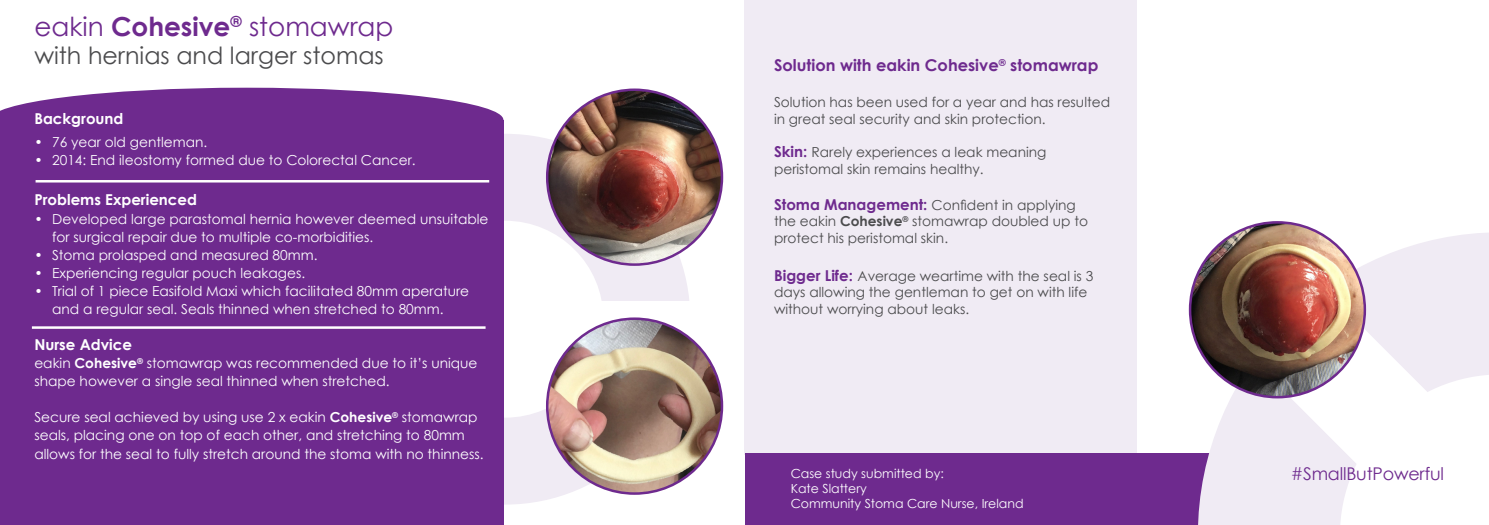
<style>
.page{position:relative;width:1489px;height:525px;background:#fff}
.page>*{position:absolute;margin:0;border:0;box-sizing:border-box;transform-origin:0 0}
.t1{font:26.25px "Century Gothic";color:#6e2a8e}
.t2{font:23.75px "Century Gothic";color:#4b4b4d}
.t3{font:17.5px "Century Gothic";letter-spacing:-.01em;color:#6e2a8e}
.t4{font:700 16.25px "Century Gothic";color:#6e2a8e}
.t5{font:700 15px "Century Gothic";color:#fff}
.t6{font:13.75px/18px "Century Gothic";color:#fff}
.t7{font:13.75px/16.5px "Century Gothic";color:#4b4b4d}
.t8{font:12.5px "Century Gothic";color:#fff}
.s1{font-weight:700}
.s2{font-weight:700;font-size:15px;color:#6e2a8e}
</style>
<div class="page">
<div style="left:744px;top:0;width:392px;height:454px;background:#f0ebf4"></div>
<div style="left:745px;top:453px;width:495px;height:71px;background:#6e2a8e"></div>
<svg style="left:1197px;top:232px;width:291px;height:292px;fill:#f0ebf4"></svg>
<svg style="left:1339px;top:374px;width:149px;height:150px"></svg>
<svg style="left:1214px;top:251px;width:229px;height:228px;fill:#f0ebf4"></svg>
<div style="left:319px;top:134px;width:371px;height:370px;background:#f0ebf4;border-radius:50%"></div>
<div style="left:406px;top:220px;width:197px;height:197px;background:#fff;border-radius:50%"></div>
<div style="left:0;top:120px;width:503px;height:404px;background:#6e2a8e"></div>
<svg style="left:0;top:88px;width:503px;height:32px;fill:#6e2a8e"></svg>
<hr style="left:36px;top:180px;width:453px;height:2px;background:#fff">
<hr style="left:32px;top:326px;width:453px;height:2px;background:#fff">
<div style="left:570px;top:301px;width:164px;height:53px;background:#fff"></div>
<img style="left:547px;top:90px;width:175px;height:174px;border-radius:87px">
<img style="left:547px;top:319px;width:175px;height:174px">
<img style="left:1189px;top:222px;width:175px;height:175px;border-radius:87px">
<p class="t1" style="left:34px;top:8px;width:360px">eakin <span class="s1">Cohesive</span><sup>®</sup> stomawrap</p>
<p class="t2" style="left:34px;top:39px;width:351px">with hernias and larger stomas</p>
<p class="t5" style="left:34px;top:107px;width:91px">Background</p>
<p class="t6" style="left:34px;top:132px;width:174px">• 76 year old gentleman.</p>
<p class="t6" style="left:34px;top:150px;width:383px">• 2014: End ileostomy formed due to Colorectal Cancer.</p>
<p class="t5" style="left:34px;top:188px;width:164px">Problems Experienced</p>
<p class="t6" style="left:52px;top:210px;width:438px;text-indent:-18px">• Developed large parastomal hernia however deemed unsuitable for surgical repair due to multiple co-morbidities.</p>
<p class="t6" style="left:34px;top:246px;width:284px">• Stoma prolasped and measured 80mm.</p>
<p class="t6" style="left:34px;top:264px;width:272px">• Experiencing regular pouch leakages.</p>
<p class="t6" style="left:34px;top:282px;width:436px;text-align:center">• Trial of 1 piece Easifold Maxi which facilitated 80mm aperature and a regular seal. Seals thinned when stretched to 80mm.</p>
<p class="t5" style="left:34px;top:333px;width:99px">Nurse Advice</p>
<p class="t6" style="left:34px;top:354px;width:444px">eakin <span class="s1">Cohesive</span><sup>®</sup> stomawrap was recommended due to it’s unique shape however a single seal thinned when stretched.</p>
<p class="t6" style="left:34px;top:408px;width:451px">Secure seal achieved by using use 2 x eakin <span class="s1">Cohesive</span><sup>®</sup> stomawrap seals, placing one on top of each other, and stretching to 80mm allows for the seal to fully stretch around the stoma with no thinness.</p>
<p class="t4" style="left:774px;top:53px;width:326px">Solution with eakin Cohesive<sup>®</sup> stomawrap</p>
<p class="t7" style="left:774px;top:93px;width:337px;line-height:17.5px">Solution has been used for a year and has resulted in great seal security and skin protection.</p>
<p class="t7" style="left:774px;top:144px;width:274px"><span class="s2">Skin:</span> Rarely experiences a leak meaning peristomal skin remains healthy.</p>
<p class="t7" style="left:774px;top:196px;width:315px"><span class="s2">Stoma Management:</span> Confident in applying the eakin <span class="s1">Cohesive</span><sup>®</sup> stomawrap doubled up to protect his peristomal skin.</p>
<p class="t7" style="left:774px;top:267px;width:321px"><span class="s2">Bigger Life:</span> Average weartime with the seal is 3 days allowing the gentleman to get on with life without worrying about leaks.</p>
<p class="t8" style="left:790px;top:465px;width:155px">Case study submitted by:</p>
<p class="t8" style="left:790px;top:480px;width:78px">Kate Slattery</p>
<p class="t8" style="left:790px;top:495px;width:234px">Community Stoma Care Nurse, Ireland</p>
<p class="t3" style="left:1290px;top:461px;width:155px">#SmallButPowerful</p>
</div>
